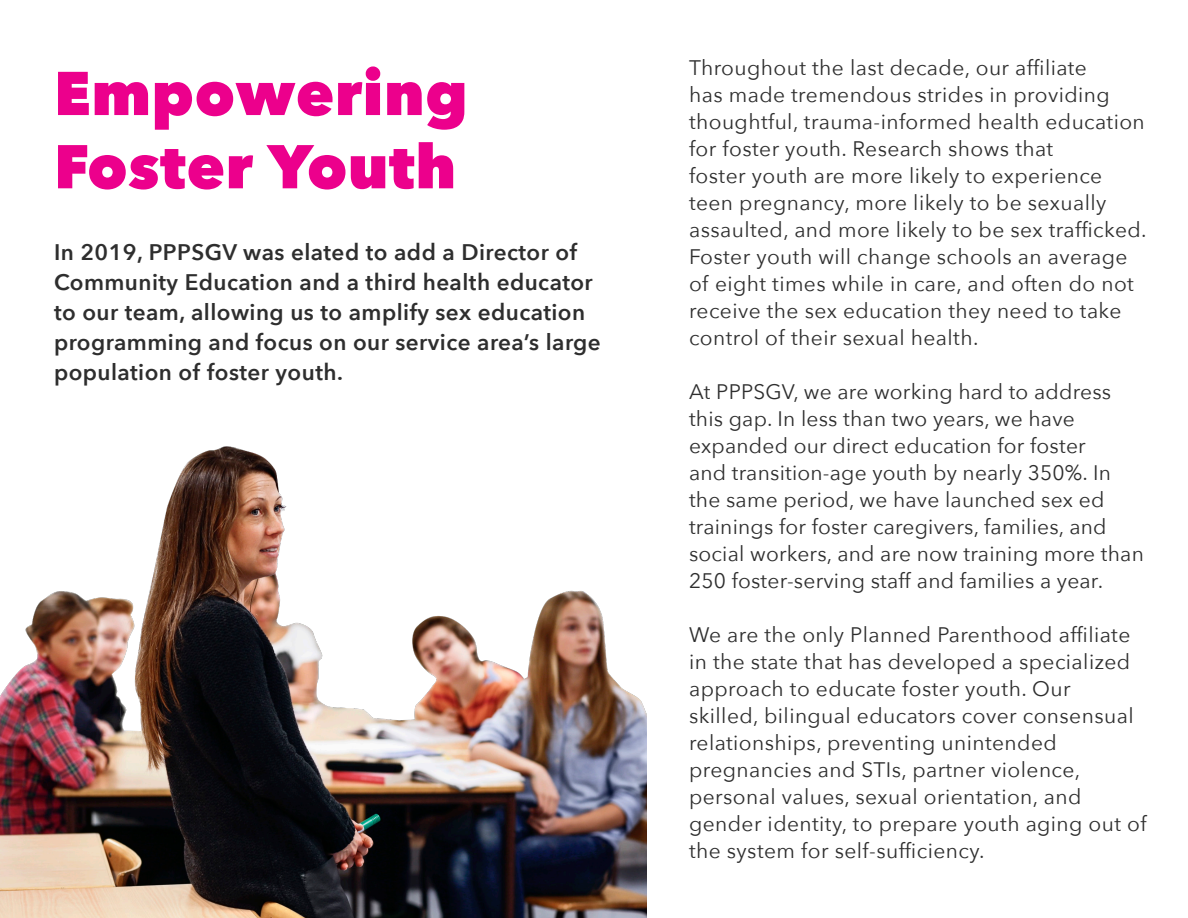
<style>
.page{position:relative;width:1188px;height:918px;background:#fff}
.page>*{position:absolute;margin:0;border:0;box-sizing:border-box;transform-origin:0 0}
.t1{font:800 61.05px/73.2px "Avenir Next";letter-spacing:.01em;color:#ec008c}
.t2{font:600 22.5px/30px "Avenir Next";letter-spacing:.02em;color:#2e2e2e}
.t3{font:21px/27px "Avenir Next";letter-spacing:.02em;color:#2e2e2e}
</style>
<div class="page">
<img style="left:0;top:446px;width:647px;height:472px">
<p class="t1" style="left:54px;top:56px;width:415px">Empowering<br>Foster Youth</p>
<p class="t2" style="left:54px;top:236px;width:548px">In 2019, PPPSGV was elated to add a Director of Community Education and a third health educator to our team, allowing us to amplify sex education programming and focus on our service area’s large population of foster youth.</p>
<p class="t3" style="left:689px;top:53px;width:459px">Throughout the last decade, our affiliate<br>has made tremendous strides in providing thoughtful, trauma-informed health education for foster youth. Research shows that<br>foster youth are more likely to experience teen pregnancy, more likely to be sexually assaulted, and more likely to be sex trafficked.<br>Foster youth will change schools an average of eight times while in care, and often do not receive the sex education they need to take control of their sexual health.</p>
<p class="t3" style="left:689px;top:377px;width:456px">At PPPSGV, we are working hard to address this gap. In less than two years, we have expanded our direct education for foster<br>and transition-age youth by nearly 350%. In the same period, we have launched sex ed trainings for foster caregivers, families, and social workers, and are now training more than 250 foster-serving staff and families a year.</p>
<p class="t3" style="left:689px;top:620px;width:459px">We are the only Planned Parenthood affiliate in the state that has developed a specialized approach to educate foster youth. Our<br>skilled, bilingual educators cover consensual relationships, preventing unintended pregnancies and STIs, partner violence, personal values, sexual orientation, and gender identity, to prepare youth aging out of the system for self-sufficiency.</p>
</div>
